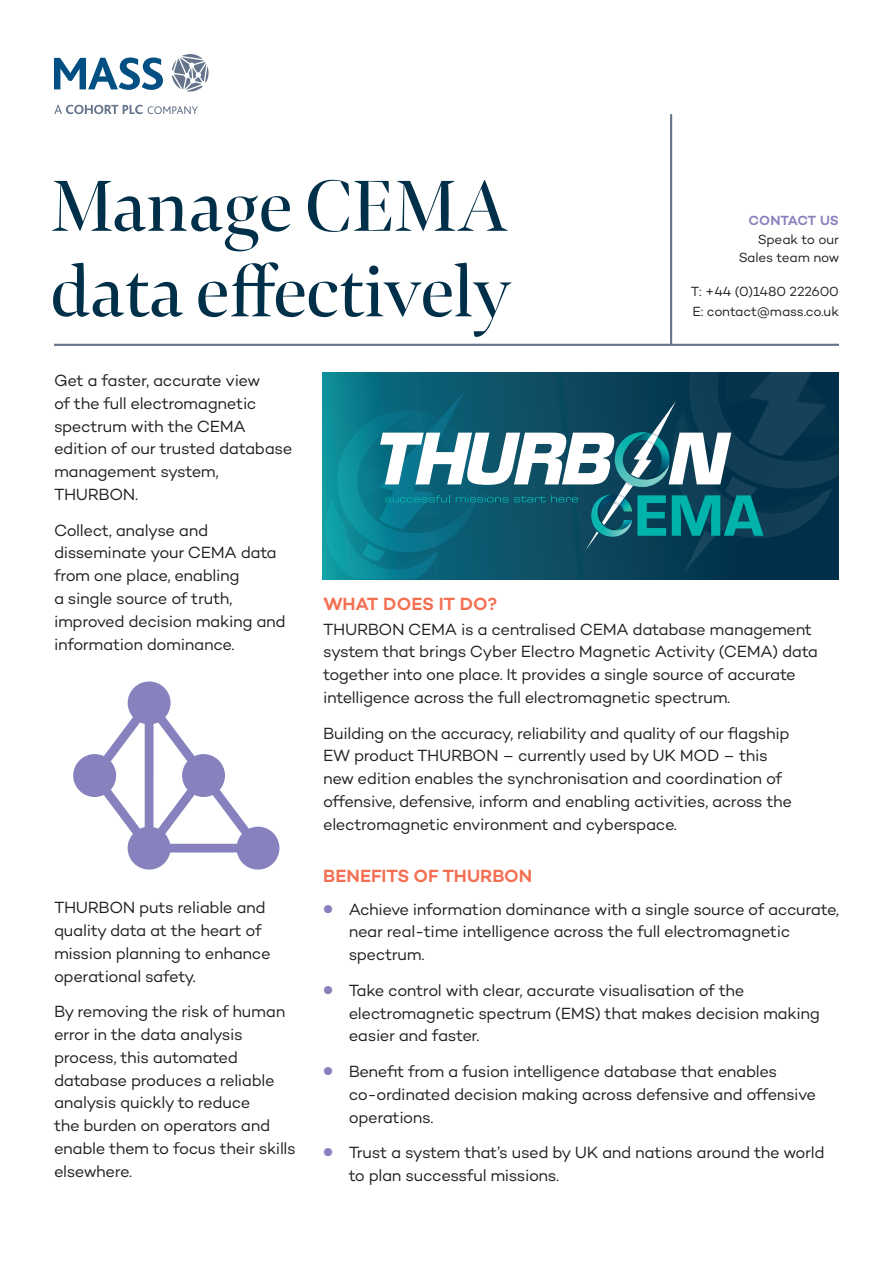
<style>
.page{position:relative;width:893px;height:1263px;background:#fff}
.page>*{position:absolute;margin:0;border:0;box-sizing:border-box;transform-origin:0 0}
.t1{font:75px/85.5px "Bennet Banner";color:#003049}
.t2{font:600 18px "Campton";color:#f36f51}
.t3{font:16.5px/22.8px "Campton";letter-spacing:-.025em;color:#231f20}
.t4{font:13.5px/18.8px "Campton";letter-spacing:-.01em;color:#231f20;text-align:right}
.t5{font:600 13.5px "Campton";color:#8781bd}
.s1{font-weight:600;font-size:30px;color:#8781bd}
</style>
<div class="page">
<hr style="left:670px;top:114px;width:2px;height:231px;background:#65748a">
<hr style="left:54px;top:344px;width:785px;height:2px;background:#65748a">
<svg style="left:54px;top:105px;width:144px;height:9px"></svg>
<svg style="left:172px;top:54px;width:37px;height:38px"></svg>
<svg style="left:54px;top:58px;width:109px;height:32px"></svg>
<svg style="left:73px;top:681px;width:206px;height:189px"></svg>
<svg style="left:325px;top:372px;width:514px;height:207px"></svg>
<h1 class="t1" style="left:50px;top:164px;width:462px">Manage CEMA data effectively</h1>
<p class="t5" style="left:748px;top:212px;width:92px">CONTACT US</p>
<p class="t4" style="left:739px;top:229px;width:102px">Speak to our<br>Sales team now</p>
<p class="t4" style="left:691px;top:281px;width:150px;line-height:20.2px;text-align:left">T: +44 (0)1480 222600<br>E: contact@mass.co.uk</p>
<p class="t3" style="left:54px;top:369px;width:240px">Get a faster, accurate view<br>of the full electromagnetic spectrum with the CEMA edition of our trusted database management system,<br>THURBON.</p>
<p class="t3" style="left:54px;top:518px;width:233px">Collect, analyse and disseminate your CEMA data from one place, enabling<br>a single source of truth, improved decision making and information dominance.</p>
<p class="t3" style="left:54px;top:896px;width:218px">THURBON puts reliable and quality data at the heart of mission planning to enhance operational safety.</p>
<p class="t3" style="left:54px;top:1000px;width:243px">By removing the risk of human error in the data analysis process, this automated database produces a reliable analysis quickly to reduce<br>the burden on operators and enable them to focus their skills elsewhere.</p>
<p class="t2" style="left:323px;top:593px;width:175px">WHAT DOES IT DO?</p>
<p class="t3" style="left:323px;top:617px;width:496px">THURBON CEMA is a centralised CEMA database management system that brings Cyber Electro Magnetic Activity (CEMA) data together into one place. It provides a single source of accurate intelligence across the full electromagnetic spectrum.</p>
<p class="t3" style="left:323px;top:721px;width:470px">Building on the accuracy, reliability and quality of our flagship EW product THURBON – currently used by UK MOD – this new edition enables the synchronisation and coordination of offensive, defensive, inform and enabling activities, across the electromagnetic environment and cyberspace.</p>
<p class="t2" style="left:323px;top:864px;width:211px">BENEFITS OF THURBON</p>
<p class="t3" style="left:349px;top:897px;width:492px;text-indent:-26px"><span class="s1">•</span> Achieve information dominance with a single source of accurate, near real-time intelligence across the full electromagnetic spectrum.</p>
<p class="t3" style="left:349px;top:978px;width:473px;text-indent:-26px"><span class="s1">•</span> Take control with clear, accurate visualisation of the electromagnetic spectrum (EMS) that makes decision making easier and faster.</p>
<p class="t3" style="left:349px;top:1059px;width:469px;text-indent:-26px"><span class="s1">•</span> Benefit from a fusion intelligence database that enables<br>co‑ ordinated decision making across defensive and offensive operations.</p>
<p class="t3" style="left:349px;top:1141px;width:477px;text-indent:-26px"><span class="s1">•</span> Trust a system that’s used by UK and nations around the world to plan successful missions.</p>
</div>
